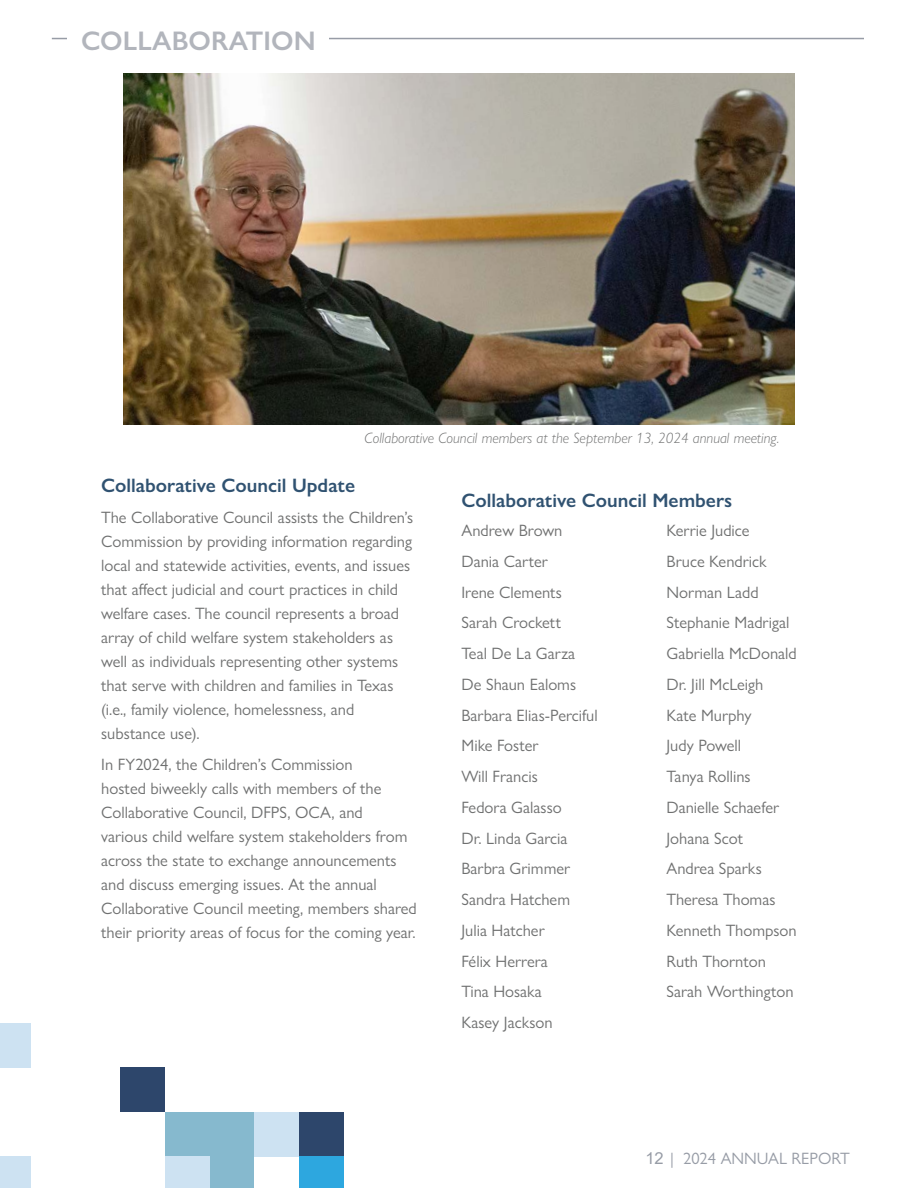
<style>
.page{position:relative;width:918px;height:1188px;background:#fff}
.page>*{position:absolute;margin:0;border:0;box-sizing:border-box;transform-origin:0 0}
.t1{font:600 27px "Gill Sans Nova";letter-spacing:.005em;color:#b2b5bc}
.subheadings{font:600 19.5px "Gill Sans Nova";color:#305271}
.Gill_Sans_Nova_book_R_11_16{font:16.5px/24px "Gill Sans Nova";color:#6f7070}
.t2{font:16.5px "Gill Sans Nova";color:#979ca6}
.captions{font:italic 300 15px "Gill Sans Nova";color:#6f7070}
.s1{font-family:"Arial"}
</style>
<div class="page">
<hr style="left:52px;top:38px;width:812px;height:1px;background:#979ca6">
<div style="left:68px;top:16px;width:261px;height:34px;background:#fff"></div>
<img style="left:123px;top:73px;width:672px;height:352px">
<div style="left:165px;top:1112px;width:89px;height:76px;background:#86b9ce"></div>
<div style="left:254px;top:1112px;width:45px;height:45px;background:#cde2f2"></div>
<div style="left:165px;top:1157px;width:45px;height:31px;background:#cde2f2"></div>
<div style="left:0;top:1157px;width:31px;height:31px;background:#cde2f2"></div>
<div style="left:299px;top:1112px;width:45px;height:45px;background:#2d466b"></div>
<div style="left:299px;top:1157px;width:45px;height:31px;background:#2da7df"></div>
<div style="left:0;top:1023px;width:31px;height:44px;background:#cde2f2"></div>
<div style="left:120px;top:1067px;width:45px;height:45px;background:#2d466b"></div>
<h1 class="t1" style="left:81px;top:24px;width:236px">COLLABORATION</h1>
<h2 class="captions" style="left:365px;top:428px;width:417px">Collaborative Council members at the September 13, 2024 annual meeting.</h2>
<h2 class="subheadings" style="left:101px;top:473px;width:255px">Collaborative Council Update</h2>
<p class="Gill_Sans_Nova_book_R_11_16" style="left:101px;top:505px;width:314px">The Collaborative Council assists the Children’s Commission by providing information regarding local and statewide activities, events, and issues that affect judicial and court practices in child welfare cases. The council represents a broad array of child welfare system stakeholders as well as individuals representing other systems that serve with children and families in Texas (i.e., family violence, homelessness, and substance use).</p>
<p class="Gill_Sans_Nova_book_R_11_16" style="left:101px;top:752px;width:317px">In FY2024, the Children’s Commission<br>hosted biweekly calls with members of the Collaborative Council, DFPS, OCA, and<br>various child welfare system stakeholders from across the state to exchange announcements and discuss emerging issues. At the annual Collaborative Council meeting, members shared their priority areas of focus for the coming year.</p>
<h2 class="subheadings" style="left:462px;top:488px;width:272px">Collaborative Council Members</h2>
<p class="Gill_Sans_Nova_book_R_11_16" style="left:462px;top:518px;width:102px">Andrew Brown</p>
<p class="Gill_Sans_Nova_book_R_11_16" style="left:462px;top:549px;width:88px">Dania Carter</p>
<p class="Gill_Sans_Nova_book_R_11_16" style="left:462px;top:580px;width:102px">Irene Clements</p>
<p class="Gill_Sans_Nova_book_R_11_16" style="left:462px;top:611px;width:101px">Sarah Crockett</p>
<p class="Gill_Sans_Nova_book_R_11_16" style="left:462px;top:641px;width:115px">Teal De La Garza</p>
<p class="Gill_Sans_Nova_book_R_11_16" style="left:462px;top:672px;width:116px">De Shaun Ealoms</p>
<p class="Gill_Sans_Nova_book_R_11_16" style="left:462px;top:703px;width:138px">Barbara Elias-Perciful</p>
<p class="Gill_Sans_Nova_book_R_11_16" style="left:462px;top:734px;width:79px">Mike Foster</p>
<p class="Gill_Sans_Nova_book_R_11_16" style="left:462px;top:764px;width:78px">Will Francis</p>
<p class="Gill_Sans_Nova_book_R_11_16" style="left:462px;top:795px;width:102px">Fedora Galasso</p>
<p class="Gill_Sans_Nova_book_R_11_16" style="left:462px;top:826px;width:108px">Dr. Linda Garcia</p>
<p class="Gill_Sans_Nova_book_R_11_16" style="left:462px;top:857px;width:110px">Barbra Grimmer</p>
<p class="Gill_Sans_Nova_book_R_11_16" style="left:462px;top:887px;width:110px">Sandra Hatchem</p>
<p class="Gill_Sans_Nova_book_R_11_16" style="left:462px;top:918px;width:85px">Julia Hatcher</p>
<p class="Gill_Sans_Nova_book_R_11_16" style="left:462px;top:949px;width:88px">Félix Herrera</p>
<p class="Gill_Sans_Nova_book_R_11_16" style="left:462px;top:980px;width:82px">Tina Hosaka</p>
<p class="Gill_Sans_Nova_book_R_11_16" style="left:462px;top:1010px;width:93px">Kasey Jackson</p>
<p class="Gill_Sans_Nova_book_R_11_16" style="left:667px;top:518px;width:85px">Kerrie Judice</p>
<p class="Gill_Sans_Nova_book_R_11_16" style="left:667px;top:549px;width:102px">Bruce Kendrick</p>
<p class="Gill_Sans_Nova_book_R_11_16" style="left:667px;top:580px;width:94px">Norman Ladd</p>
<p class="Gill_Sans_Nova_book_R_11_16" style="left:667px;top:611px;width:124px">Stephanie Madrigal</p>
<p class="Gill_Sans_Nova_book_R_11_16" style="left:667px;top:641px;width:132px">Gabriella McDonald</p>
<p class="Gill_Sans_Nova_book_R_11_16" style="left:667px;top:672px;width:98px">Dr. Jill McLeigh</p>
<p class="Gill_Sans_Nova_book_R_11_16" style="left:667px;top:703px;width:87px">Kate Murphy</p>
<p class="Gill_Sans_Nova_book_R_11_16" style="left:667px;top:734px;width:76px">Judy Powell</p>
<p class="Gill_Sans_Nova_book_R_11_16" style="left:667px;top:764px;width:86px">Tanya Rollins</p>
<p class="Gill_Sans_Nova_book_R_11_16" style="left:667px;top:795px;width:114px">Danielle Schaefer</p>
<p class="Gill_Sans_Nova_book_R_11_16" style="left:667px;top:826px;width:78px">Johana Scot</p>
<p class="Gill_Sans_Nova_book_R_11_16" style="left:667px;top:857px;width:97px">Andrea Sparks</p>
<p class="Gill_Sans_Nova_book_R_11_16" style="left:667px;top:887px;width:111px">Theresa Thomas</p>
<p class="Gill_Sans_Nova_book_R_11_16" style="left:667px;top:918px;width:132px">Kenneth Thompson</p>
<p class="Gill_Sans_Nova_book_R_11_16" style="left:667px;top:949px;width:101px">Ruth Thornton</p>
<p class="Gill_Sans_Nova_book_R_11_16" style="left:667px;top:980px;width:129px">Sarah Worthington</p>
<p class="t2" style="left:645px;top:1148px;width:206px"><span class="s1">12</span> | 2024 ANNUAL REPORT</p>
</div>
